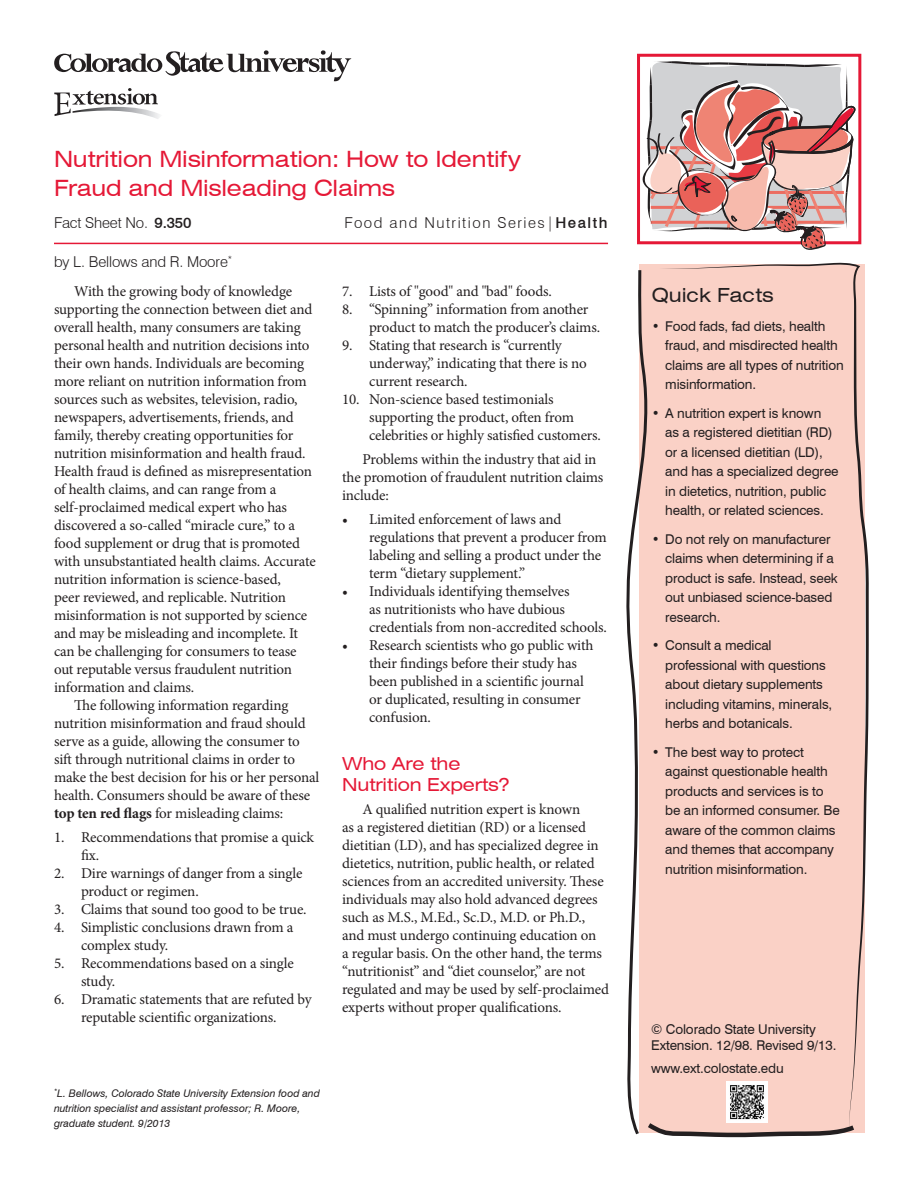
<style>
.page{position:relative;width:918px;height:1188px;background:#fff}
.page>*{position:absolute;margin:0;border:0;box-sizing:border-box;transform-origin:0 0}
.t1{font:expanded 22.5px/28.5px "Swiss 721 BT";letter-spacing:-.01em;color:#e51836}
.QF_subhead{font:expanded 19.5px "Swiss 721 BT";color:#231f20}
.subhead_1{font:expanded 18px/21px "Swiss 721 BT";letter-spacing:-.01em;color:#e51836}
.body{font:15px/18px "Minion Pro";letter-spacing:-.01em;color:#231f20}
.author{font:300 15px "Swiss 721 BT";letter-spacing:-.01em;color:#231f20}
.author-2{font:300 15px "Swiss 721 BT";letter-spacing:.1em;color:#231f20}
.copyright{font:13.5px/19.5px "Swiss 721 BT";letter-spacing:-.01em;color:#231f20}
.Web_address{font:13.5px "Swiss 721 BT";letter-spacing:-.01em;color:#231f20}
.author_info{font:italic 10.5px/15px "Swiss 721 BT";color:#231f20}
.s1{font-weight:500}
.s2{font-weight:700}
</style>
<div class="page">
<hr style="left:54px;top:243px;width:554px;height:1px;background:#e51836">
<svg style="left:54px;top:88px;width:106px;height:31px"></svg>
<svg style="left:54px;top:50px;width:297px;height:31px"></svg>
<div style="left:637px;top:54px;width:224px;height:190px;border:3px solid #e51836"></div>
<svg style="left:659px;top:263px;width:210px;height:868px;fill:#fad1c6"></svg>
<svg style="left:626px;top:267px;width:233px;height:871px;background:#f5cfc5"></svg>
<svg style="left:637px;top:61px;width:223px;height:189px"></svg>
<img style="left:727px;top:1082px;width:40px;height:41px">
<p class="t1" style="left:54px;top:145px;width:468px">Nutrition Misinformation: How to Identify<br>Fraud and Misleading Claims</p>
<p class="author" style="left:54px;top:214px;width:139px">Fact Sheet No. <span class="s1">9.350</span></p>
<p class="author-2" style="left:344px;top:214px;width:265px">Food and Nutrition Series|<span class="s1">Health</span></p>
<p class="author" style="left:54px;top:253px;width:180px">by L. Bellows and R. Moore<sup>*</sup></p>
<p class="body" style="left:54px;top:282px;width:263px;text-indent:20px">With the growing body of knowledge supporting the connection between diet and overall health, many consumers are taking personal health and nutrition decisions into their own hands. Individuals are becoming more reliant on nutrition information from sources such as websites, television, radio, newspapers, advertisements, friends, and family, thereby creating opportunities for nutrition misinformation and health fraud.<br>Health fraud is defined as misrepresentation of health claims, and can range from a self-proclaimed medical expert who has discovered a so-called “miracle cure,” to a food supplement or drug that is promoted with unsubstantiated health claims. Accurate nutrition information is science-based,<br>peer reviewed, and replicable. Nutrition misinformation is not supported by science and may be misleading and incomplete. It can be challenging for consumers to tease out reputable versus fraudulent nutrition information and claims.</p>
<p class="body" style="left:54px;top:696px;width:267px;text-indent:20px">The following information regarding nutrition misinformation and fraud should serve as a guide, allowing the consumer to sift through nutritional claims in order to make the best decision for his or her personal health. Consumers should be aware of these <span class="s2">top ten red flags</span> for misleading claims:</p>
<p class="body" style="left:81px;top:828px;width:235px;text-indent:-27px">1. Recommendations that promise a quick fix.</p>
<p class="body" style="left:81px;top:864px;width:223px;text-indent:-27px">2. Dire warnings of danger from a single product or regimen.</p>
<p class="body" style="left:54px;top:900px;width:254px">3. Claims that sound too good to be true.</p>
<p class="body" style="left:81px;top:918px;width:214px;text-indent:-27px">4. Simplistic conclusions drawn from a complex study.</p>
<p class="body" style="left:81px;top:954px;width:214px;text-indent:-27px">5. Recommendations based on a single study.</p>
<p class="body" style="left:54px;top:990px;width:259px;text-align:center">6. Dramatic statements that are refuted by reputable scientific organizations.</p>
<p class="body" style="left:342px;top:282px;width:211px">7. Lists of "good" and "bad" foods.</p>
<p class="body" style="left:369px;top:300px;width:233px;text-indent:-27px">8. “Spinning” information from another product to match the producer’s claims.</p>
<p class="body" style="left:369px;top:336px;width:219px;text-indent:-27px">9. Stating that research is “currently underway,” indicating that there is no current research.</p>
<p class="body" style="left:369px;top:390px;width:233px;text-indent:-27px">10. Non-science based testimonials supporting the product, often from celebrities or highly satisfied customers.</p>
<p class="body" style="left:342px;top:450px;width:263px;text-indent:20px">Problems within the industry that aid in the promotion of fraudulent nutrition claims include:</p>
<p class="body" style="left:369px;top:510px;width:239px;text-indent:-27px">• Limited enforcement of laws and regulations that prevent a producer from labeling and selling a product under the term “dietary supplement.”</p>
<p class="body" style="left:369px;top:582px;width:239px;text-indent:-27px">• Individuals identifying themselves<br>as nutritionists who have dubious credentials from non-accredited schools.</p>
<p class="body" style="left:369px;top:636px;width:226px;text-indent:-27px">• Research scientists who go public with their findings before their study has been published in a scientific journal or duplicated, resulting in consumer confusion.</p>
<p class="subhead_1" style="left:342px;top:753px;width:169px">Who Are the<br>Nutrition Experts?</p>
<p class="body" style="left:342px;top:800px;width:269px;text-indent:20px">A qualified nutrition expert is known<br>as a registered dietitian (RD) or a licensed dietitian (LD), and has specialized degree in dietetics, nutrition, public health, or related sciences from an accredited university. These individuals may also hold advanced degrees such as M.S., M.Ed., Sc.D., M.D. or Ph.D., and must undergo continuing education on<br>a regular basis. On the other hand, the terms “nutritionist” and “diet counselor,” are not regulated and may be used by self-proclaimed experts without proper qualifications.</p>
<p class="author_info" style="left:54px;top:1085px;width:267px"><sup>*</sup>L. Bellows, Colorado State University Extension food and nutrition specialist and assistant professor; R. Moore, graduate student. 9/2013</p>
<p class="QF_subhead" style="left:652px;top:283px;width:124px">Quick Facts</p>
<p class="copyright" style="left:665px;top:316px;width:180px;text-indent:-14px">• Food fads, fad diets, health fraud, and misdirected health claims are all types of nutrition misinformation.</p>
<p class="copyright" style="left:665px;top:403px;width:175px;text-indent:-14px">• A nutrition expert is known<br>as a registered dietitian (RD) or a licensed dietitian (LD), and has a specialized degree in dietetics, nutrition, public health, or related sciences.</p>
<p class="copyright" style="left:665px;top:529px;width:174px;text-indent:-14px">• Do not rely on manufacturer claims when determining if a product is safe. Instead, seek out unbiased science-based research.</p>
<p class="copyright" style="left:665px;top:635px;width:169px;text-indent:-14px">• Consult a medical professional with questions about dietary supplements including vitamins, minerals, herbs and botanicals.</p>
<p class="copyright" style="left:665px;top:742px;width:176px;text-indent:-14px">• The best way to protect against questionable health products and services is to be an informed consumer. Be aware of the common claims and themes that accompany nutrition misinformation.</p>
<p class="copyright" style="left:651px;top:1020px;width:187px;line-height:16.5px">© Colorado State University<br>Extension. 12/98. Revised 9/13.</p>
<p class="Web_address" style="left:651px;top:1060px;width:134px">www.ext.colostate.edu</p>
</div>
